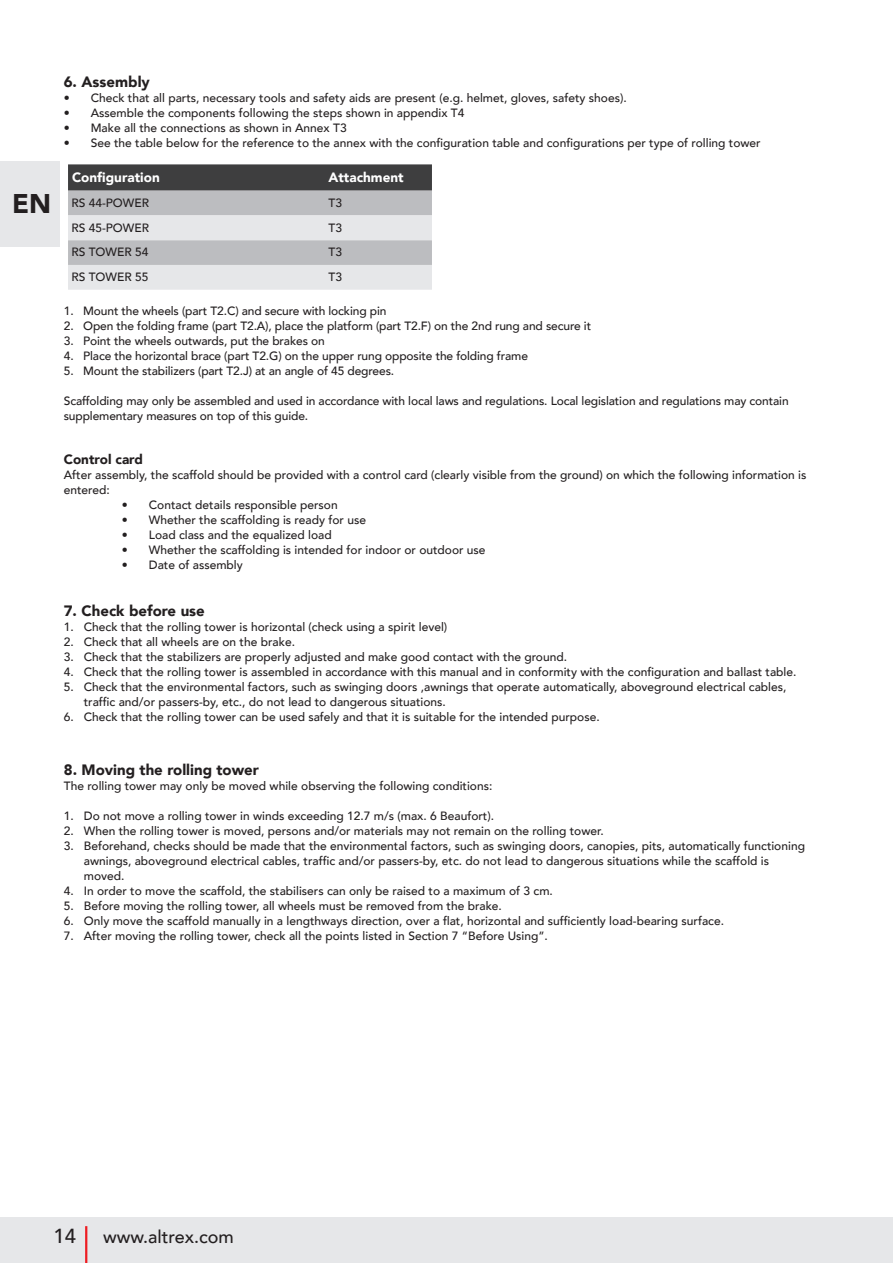
<style>
.page{position:relative;width:893px;height:1263px;background:#fff}
.page>*{position:absolute;margin:0;border:0;box-sizing:border-box;transform-origin:0 0}
.t1{font:900 27px "Avenir";color:#231f20}
.t2{font:500 20.25px "Avenir";color:#231f20}
.t3{font:500 18px "Avenir";color:#231f20}
.t4{font:900 15px "Avenir";color:#231f20}
.t5{font:900 13.5px "Avenir";color:#fff}
.t6{font:900 13.5px "Avenir";color:#231f20}
.t7{font:500 12px/15px "Avenir";color:#231f20}
</style>
<div class="page">
<div style="left:0;top:1217px;width:893px;height:46px;background:#e6e7e9"></div>
<hr style="left:85px;top:1226px;width:2px;height:37px;background:#ee1d23">
<div style="left:0;top:162px;width:60px;height:85px;background:#e6e7e9"></div>
<svg style="left:68px;top:164px;width:364px;height:126px;background:#b3b3b6"></svg>
<h1 class="t1" style="left:12px;top:181px;width:41px">EN</h1>
<p class="t4" style="left:64px;top:69px;width:88px">6. Assembly</p>
<p class="t7" style="left:64px;top:90px;width:564px">• Check that all parts, necessary tools and safety aids are present (e.g. helmet, gloves, safety shoes).</p>
<p class="t7" style="left:64px;top:105px;width:402px">• Assemble the components following the steps shown in appendix T4</p>
<p class="t7" style="left:64px;top:120px;width:284px">• Make all the connections as shown in Annex T3</p>
<p class="t7" style="left:64px;top:135px;width:698px">• See the table below for the reference to the annex with the configuration table and configurations per type of rolling tower</p>
<p class="t5" style="left:72px;top:166px;width:89px">Configuration</p>
<p class="t5" style="left:328px;top:166px;width:77px">Attachment</p>
<p class="t7" style="left:71px;top:195px;width:79px">RS 44-POWER</p>
<p class="t7" style="left:328px;top:195px;width:15px">T3</p>
<p class="t7" style="left:71px;top:219px;width:79px">RS 45-POWER</p>
<p class="t7" style="left:328px;top:219px;width:15px">T3</p>
<p class="t7" style="left:71px;top:244px;width:79px">RS TOWER 54</p>
<p class="t7" style="left:328px;top:244px;width:15px">T3</p>
<p class="t7" style="left:71px;top:269px;width:79px">RS TOWER 55</p>
<p class="t7" style="left:328px;top:269px;width:15px">T3</p>
<p class="t7" style="left:64px;top:303px;width:324px">1. Mount the wheels (part T2.C) and secure with locking pin</p>
<p class="t7" style="left:64px;top:318px;width:529px">2. Open the folding frame (part T2.A), place the platform (part T2.F) on the 2nd rung and secure it</p>
<p class="t7" style="left:64px;top:333px;width:263px">3. Point the wheels outwards, put the brakes on</p>
<p class="t7" style="left:64px;top:348px;width:466px">4. Place the horizontal brace (part T2.G) on the upper rung opposite the folding frame</p>
<p class="t7" style="left:64px;top:363px;width:332px">5. Mount the stabilizers (part T2.J) at an angle of 45 degrees.</p>
<p class="t7" style="left:64px;top:393px;width:726px">Scaffolding may only be assembled and used in accordance with local laws and regulations. Local legislation and regulations may contain supplementary measures on top of this guide.</p>
<p class="t6" style="left:64px;top:448px;width:81px">Control card</p>
<p class="t7" style="left:64px;top:467px;width:744px">After assembly, the scaffold should be provided with a control card (clearly visible from the ground) on which the following information is entered:</p>
<p class="t7" style="left:122px;top:497px;width:217px">• Contact details responsible person</p>
<p class="t7" style="left:122px;top:512px;width:246px">• Whether the scaffolding is ready for use</p>
<p class="t7" style="left:122px;top:527px;width:211px">• Load class and the equalized load</p>
<p class="t7" style="left:122px;top:542px;width:365px">• Whether the scaffolding is intended for indoor or outdoor use</p>
<p class="t7" style="left:122px;top:557px;width:123px">• Date of assembly</p>
<p class="t4" style="left:64px;top:598px;width:143px">7. Check before use</p>
<p class="t7" style="left:64px;top:619px;width:385px">1. Check that the rolling tower is horizontal (check using a spirit level)</p>
<p class="t7" style="left:64px;top:634px;width:233px">2. Check that all wheels are on the brake.</p>
<p class="t7" style="left:64px;top:649px;width:505px">3. Check that the stabilizers are properly adjusted and make good contact with the ground.</p>
<p class="t7" style="left:64px;top:664px;width:734px">4. Check that the rolling tower is assembled in accordance with this manual and in conformity with the configuration and ballast table.</p>
<p class="t7" style="left:84px;top:679px;width:704px;text-indent:-20px">5. Check that the environmental factors, such as swinging doors ,awnings that operate automatically, aboveground electrical cables, traffic and/or passers-by, etc., do not lead to dangerous situations.</p>
<p class="t7" style="left:64px;top:709px;width:537px">6. Check that the rolling tower can be used safely and that it is suitable for the intended purpose.</p>
<p class="t4" style="left:64px;top:757px;width:197px">8. Moving the rolling tower</p>
<p class="t7" style="left:64px;top:777px;width:430px">The rolling tower may only be moved while observing the following conditions:</p>
<p class="t7" style="left:64px;top:807px;width:432px">1. Do not move a rolling tower in winds exceeding 12.7 m/s (max. 6 Beaufort).</p>
<p class="t7" style="left:64px;top:822px;width:541px">2. When the rolling tower is moved, persons and/or materials may not remain on the rolling tower.</p>
<p class="t7" style="left:84px;top:837px;width:723px;text-indent:-20px">3. Beforehand, checks should be made that the environmental factors, such as swinging doors, canopies, pits, automatically functioning awnings, aboveground electrical cables, traffic and/or passers-by, etc. do not lead to dangerous situations while the scaffold is moved.</p>
<p class="t7" style="left:64px;top:882px;width:491px">4. In order to move the scaffold, the stabilisers can only be raised to a maximum of 3 cm.</p>
<p class="t7" style="left:64px;top:897px;width:440px">5. Before moving the rolling tower, all wheels must be removed from the brake.</p>
<p class="t7" style="left:64px;top:912px;width:662px">6. Only move the scaffold manually in a lengthways direction, over a flat, horizontal and sufficiently load-bearing surface.</p>
<p class="t7" style="left:64px;top:927px;width:486px">7. After moving the rolling tower, check all the points listed in Section 7 “Before Using”.</p>
<h2 class="t2" style="left:54px;top:1219px;width:24px">14</h2>
<h3 class="t3" style="left:103px;top:1221px;width:132px">www.altrex.com</h3>
</div>
